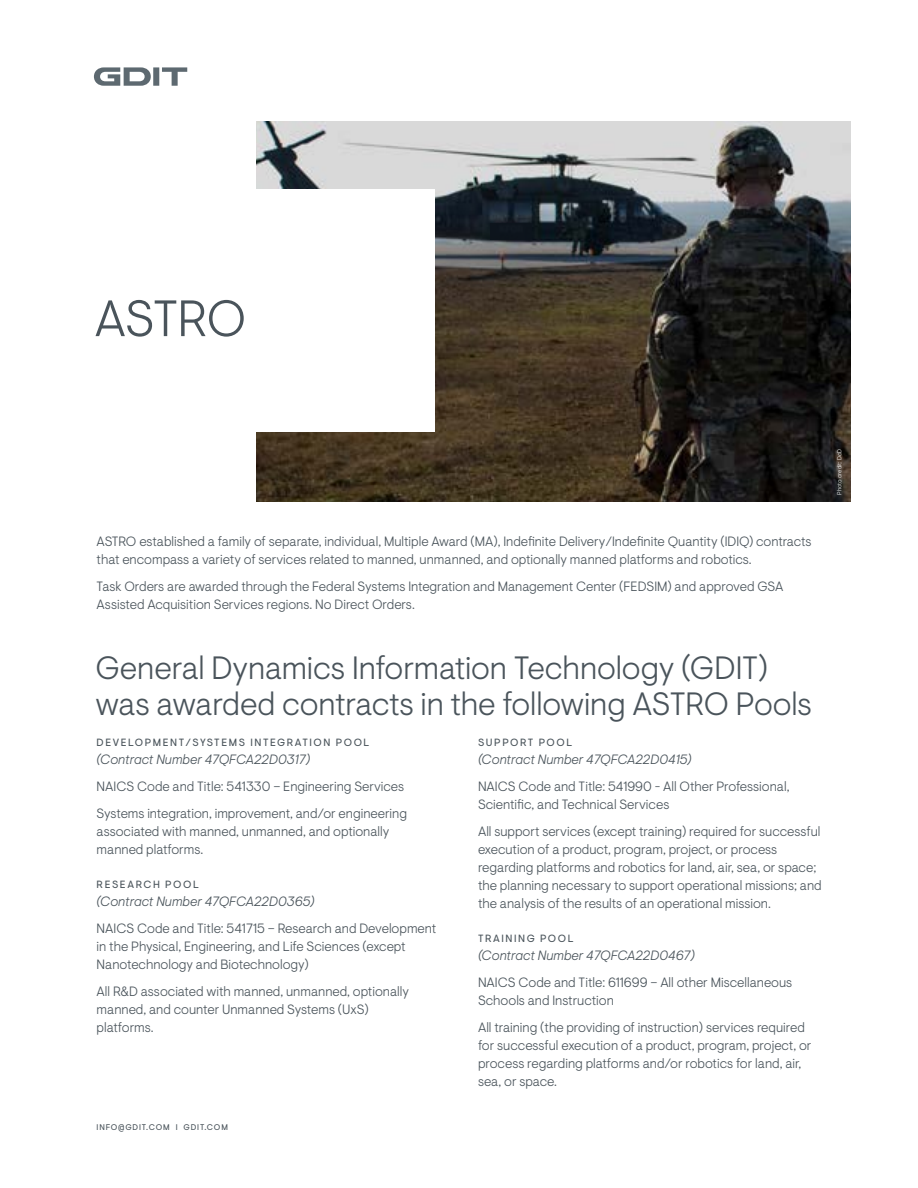
<style>
.page{position:relative;width:918px;height:1188px;background:#fff}
.page>*{position:absolute;margin:0;border:0;box-sizing:border-box;transform-origin:0 0}
.t1{font:300 51px "Visuelt Pro";letter-spacing:-.015em;color:#4a545b}
.t2{font:300 32.25px/36px "Visuelt Pro";letter-spacing:-.005em;color:#4a545b}
.t3{font:300 13.5px/18px "Visuelt Pro";color:#4a545b}
.t4{font:italic 300 13.5px "Visuelt Pro";color:#4a545b}
.t5{font:10.5px "Visuelt Pro";letter-spacing:.15em;color:#4a545b}
.t6{font:8.25px "Visuelt Pro";letter-spacing:.1em;color:#4a545b}
.t7{font:300 6px "Visuelt Pro";color:#fff}
</style>
<div class="page">
<svg style="left:94px;top:67px;width:93px;height:19px"></svg>
<img style="left:256px;top:122px;width:594px;height:379px">
<div style="left:490px;top:223px;width:42px;height:17px;background:#0d141c"></div>
<div style="left:68px;top:189px;width:367px;height:243px;background:#fff"></div>
<h1 class="t1" style="left:94px;top:289px;width:153px">ASTRO</h1>
<p class="t3" style="left:97px;top:532px;width:716px">ASTRO established a family of separate, individual, Multiple Award (MA), Indefinite Delivery/Indefinite Quantity (IDIQ) contracts that encompass a variety of services related to manned, unmanned, and optionally manned platforms and robotics.</p>
<p class="t3" style="left:97px;top:577px;width:688px">Task Orders are awarded through the Federal Systems Integration and Management Center (FEDSIM) and approved GSA<br>Assisted Acquisition Services regions. No Direct Orders.</p>
<p class="t7" style="left:836px;top:495px;width:47px;rotate:-90deg">Photo credit: DoD</p>
<h2 class="t2" style="left:96px;top:651px;width:718px">General Dynamics Information Technology (GDIT) was awarded contracts in the following ASTRO Pools</h2>
<p class="t5" style="left:97px;top:736px;width:274px">DEVELOPMENT/SYSTEMS INTEGRATION POOL</p>
<p class="t4" style="left:97px;top:751px;width:215px">(Contract Number 47QFCA22D0317)</p>
<p class="t3" style="left:97px;top:773px;width:312px;line-height:27px">NAICS Code and Title: 541330 – Engineering Services<br>Systems integration, improvement, and/or engineering</p>
<p class="t3" style="left:97px;top:822px;width:294px">associated with manned, unmanned, and optionally manned platforms.</p>
<p class="t5" style="left:97px;top:879px;width:104px">RESEARCH POOL</p>
<p class="t4" style="left:97px;top:894px;width:220px">(Contract Number 47QFCA22D0365)</p>
<p class="t3" style="left:97px;top:920px;width:341px">NAICS Code and Title: 541715 – Research and Development in the Physical, Engineering, and Life Sciences (except<br>Nanotechnology and Biotechnology)</p>
<p class="t3" style="left:97px;top:983px;width:314px">All R&amp;D associated with manned, unmanned, optionally manned, and counter Unmanned Systems (UxS) platforms.</p>
<p class="t6" style="left:97px;top:1123px;width:133px">INFO@GDIT.COM I GDIT.COM</p>
<p class="t5" style="left:478px;top:736px;width:96px">SUPPORT POOL</p>
<p class="t4" style="left:478px;top:751px;width:215px">(Contract Number 47QFCA22D0415)</p>
<p class="t3" style="left:478px;top:777px;width:313px">NAICS Code and Title: 541990 - All Other Professional,<br>Scientific, and Technical Services</p>
<p class="t3" style="left:478px;top:822px;width:345px">All support services (except training) required for successful execution of a product, program, project, or process regarding platforms and robotics for land, air, sea, or space; the planning necessary to support operational missions; and the analysis of the results of an operational mission.</p>
<p class="t5" style="left:478px;top:933px;width:97px">TRAINING POOL</p>
<p class="t4" style="left:478px;top:948px;width:218px">(Contract Number 47QFCA22D0467)</p>
<p class="t3" style="left:478px;top:974px;width:316px">NAICS Code and Title: 611699 – All other Miscellaneous<br>Schools and Instruction</p>
<p class="t3" style="left:478px;top:1019px;width:335px">All training (the providing of instruction) services required for successful execution of a product, program, project, or process regarding platforms and/or robotics for land, air, sea, or space.</p>
</div>
